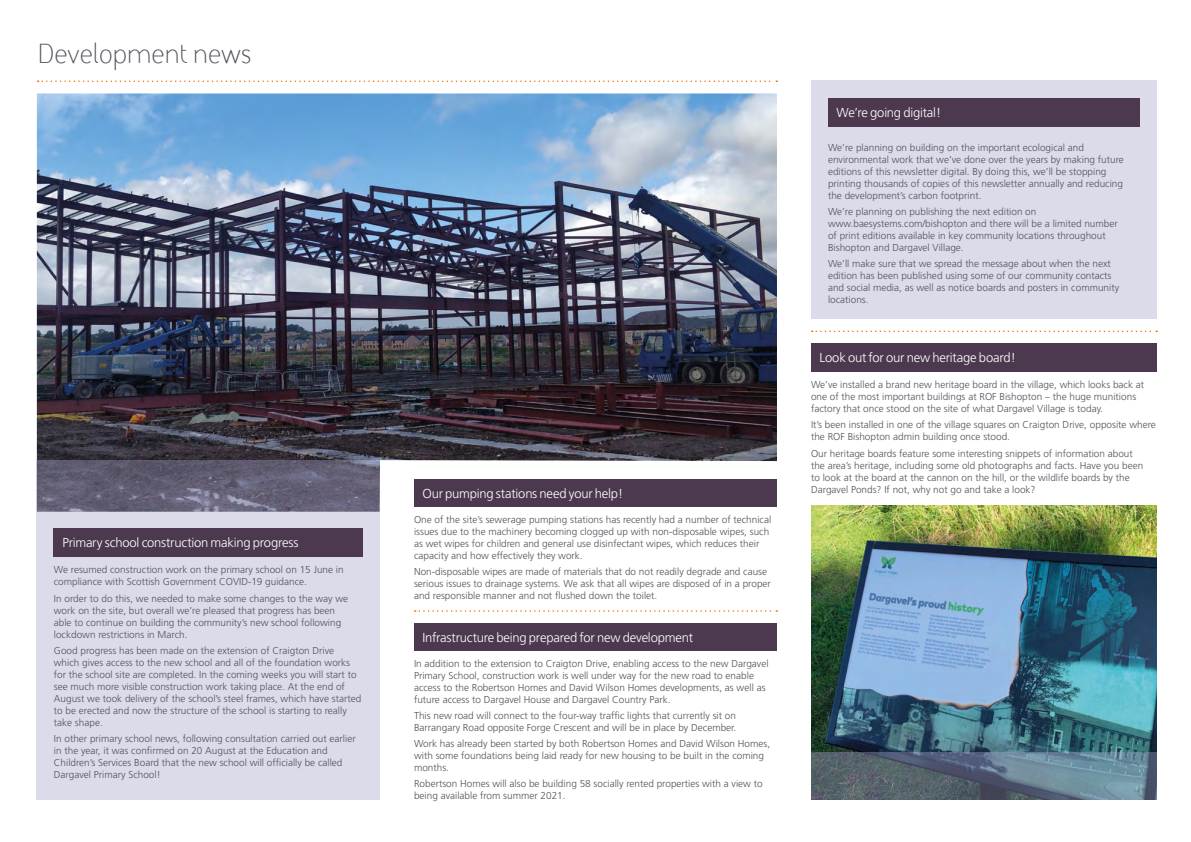
<style>
.page{position:relative;width:1191px;height:842px;background:#fff}
.page>*{position:absolute;margin:0;border:0;box-sizing:border-box;transform-origin:0 0}
.t1{font:28px "BAE Systems";color:#50535a}
.Body_Text_8_5pt{font:300 13px "Frutiger CE";letter-spacing:-.015em;color:#fff}
.t2{font:300 10px/12px "Frutiger CE";color:#50535a}
</style>
<div class="page">
<img style="left:37px;top:93px;width:740px;height:414px">
<div style="left:811px;top:81px;width:346px;height:238px;background:#dcdbea"></div>
<svg style="left:38px;top:81px;width:739px;height:1px"></svg>
<svg style="left:37px;top:460px;width:343px;height:339px;fill:#dcdbea"></svg>
<div style="left:828px;top:98px;width:312px;height:28px;background:#4d394f"></div>
<svg style="left:811px;top:331px;width:346px;height:1px"></svg>
<img style="left:811px;top:506px;width:346px;height:246px">
<div style="left:811px;top:343px;width:346px;height:29px;background:#4d394f"></div>
<svg style="left:811px;top:752px;width:346px;height:47px"></svg>
<div style="left:414px;top:479px;width:363px;height:27px;background:#4d394f"></div>
<div style="left:414px;top:623px;width:363px;height:27px;background:#4d394f"></div>
<div style="left:54px;top:529px;width:309px;height:28px;background:#4d394f"></div>
<svg style="left:415px;top:610px;width:362px;height:2px"></svg>
<p class="t1" style="left:37px;top:35px;width:216px">Development news</p>
<p class="Body_Text_8_5pt" style="left:62px;top:535px;width:237px">Primary school construction making progress</p>
<p class="t2" style="left:54px;top:564px;width:291px">We resumed construction work on the primary school on 15 June in compliance with Scottish Government COVID-19 guidance.</p>
<p class="t2" style="left:54px;top:592px;width:296px">In order to do this, we needed to make some changes to the way we work on the site, but overall we’re pleased that progress has been able to continue on building the community’s new school following lockdown restrictions in March.</p>
<p class="t2" style="left:54px;top:644px;width:309px">Good progress has been made on the extension of Craigton Drive which gives access to the new school and all of the foundation works for the school site are completed. In the coming weeks you will start to see much more visible construction work taking place. At the end of August we took delivery of the school’s steel frames, which have started to be erected and now the structure of the school is starting to really take shape.</p>
<p class="t2" style="left:54px;top:733px;width:303px">In other primary school news, following consultation carried out earlier in the year, it was confirmed on 20 August at the Education and Children’s Services Board that the new school will officially be called Dargavel Primary School!</p>
<p class="Body_Text_8_5pt" style="left:422px;top:486px;width:202px">Our pumping stations need your help!</p>
<p class="t2" style="left:414px;top:513px;width:359px">One of the site’s sewerage pumping stations has recently had a number of technical issues due to the machinery becoming clogged up with non-disposable wipes, such as wet wipes for children and general use disinfectant wipes, which reduces their capacity and how effectively they work.</p>
<p class="t2" style="left:414px;top:565px;width:358px">Non-disposable wipes are made of materials that do not readily degrade and cause serious issues to drainage systems. We ask that all wipes are disposed of in a proper and responsible manner and not flushed down the toilet.</p>
<p class="Body_Text_8_5pt" style="left:422px;top:630px;width:272px">Infrastructure being prepared for new development</p>
<p class="t2" style="left:414px;top:657px;width:356px">In addition to the extension to Craigton Drive, enabling access to the new Dargavel Primary School, construction work is well under way for the new road to enable access to the Robertson Homes and David Wilson Homes developments, as well as future access to Dargavel House and Dargavel Country Park.</p>
<p class="t2" style="left:414px;top:709px;width:324px">This new road will connect to the four-way traffic lights that currently sit on<br>Barrangary Road opposite Forge Crescent and will be in place by December.</p>
<p class="t2" style="left:414px;top:738px;width:358px">Work has already been started by both Robertson Homes and David Wilson Homes, with some foundations being laid ready for new housing to be built in the coming months.</p>
<p class="t2" style="left:414px;top:778px;width:350px">Robertson Homes will also be building 58 socially rented properties with a view to being available from summer 2021.</p>
<p class="Body_Text_8_5pt" style="left:836px;top:105px;width:106px">We’re going digital!</p>
<p class="t2" style="left:828px;top:141px;width:297px">We’re planning on building on the important ecological and environmental work that we’ve done over the years by making future editions of this newsletter digital. By doing this, we’ll be stopping printing thousands of copies of this newsletter annually and reducing the development’s carbon footprint.</p>
<p class="t2" style="left:828px;top:205px;width:291px">We’re planning on publishing the next edition on www.baesystems.com/bishopton and there will be a limited number of print editions available in key community locations throughout Bishopton and Dargavel Village.</p>
<p class="t2" style="left:828px;top:257px;width:292px">We’ll make sure that we spread the message about when the next edition has been published using some of our community contacts and social media, as well as notice boards and posters in community locations.</p>
<p class="Body_Text_8_5pt" style="left:819px;top:350px;width:198px">Look out for our new heritage board!</p>
<p class="t2" style="left:811px;top:378px;width:335px">We’ve installed a brand new heritage board in the village, which looks back at one of the most important buildings at ROF Bishopton – the huge munitions factory that once stood on the site of what Dargavel Village is today.</p>
<p class="t2" style="left:811px;top:419px;width:346px">It’s been installed in one of the village squares on Craigton Drive, opposite where the ROF Bishopton admin building once stood.</p>
<p class="t2" style="left:811px;top:447px;width:334px">Our heritage boards feature some interesting snippets of information about the area’s heritage, including some old photographs and facts. Have you been to look at the board at the cannon on the hill, or the wildlife boards by the Dargavel Ponds? If not, why not go and take a look?</p>
</div>
